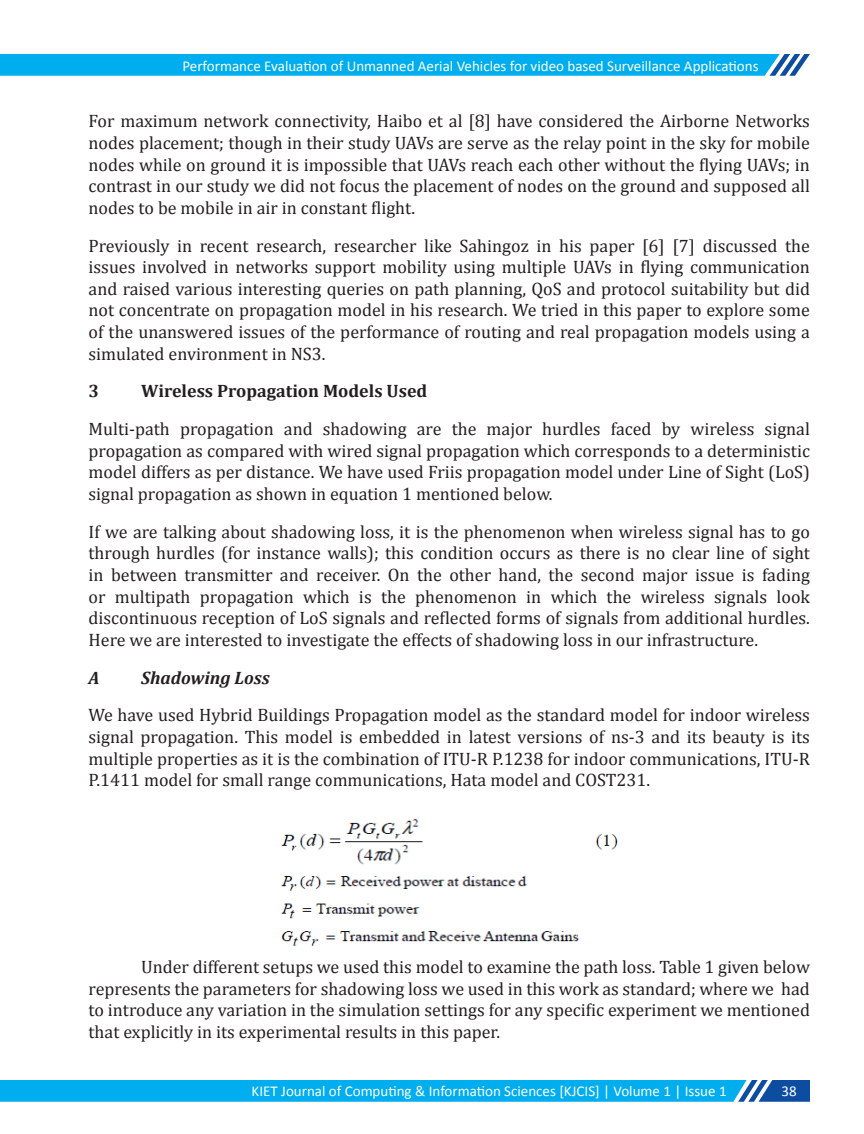
<style>
.page{position:relative;width:864px;height:1134px;background:#fff}
.page>*{position:absolute;margin:0;border:0;box-sizing:border-box;transform-origin:0 0}
.t1{font:18px/21.6px "Cambria";color:#231f20;text-align:justify}
.t2{font:700 18px "Cambria";color:#231f20}
.t3{font:italic 700 18px "Cambria";color:#231f20}
.t4{font:15px "Calibri";color:#fff}
</style>
<div class="page">
<svg style="left:0;top:54px;width:810px;height:22px;background:#09aeed"></svg>
<img style="left:281px;top:819px;width:337px;height:127px">
<svg style="left:0;top:1080px;width:810px;height:22px;background:#08a9ea"></svg>
<p class="t4" style="left:183px;top:56px;width:578px">Performance Evaluation of Unmanned Aerial Vehicles for video based Surveillance Applications</p>
<p class="t1" style="left:89px;top:110px;width:723px">For maximum network connectivity, Haibo et al [8] have considered the Airborne Networks nodes placement; though in their study UAVs are serve as the relay point in the sky for mobile nodes while on ground it is impossible that UAVs reach each other without the flying UAVs; in contrast in our study we did not focus the placement of nodes on the ground and supposed all nodes to be mobile in air in constant flight.</p>
<p class="t1" style="left:89px;top:235px;width:723px">Previously in recent research, researcher like Sahingoz in his paper [6] [7] discussed the issues involved in networks support mobility using multiple UAVs in flying communication and raised various interesting queries on path planning, QoS and protocol suitability but did not concentrate on propagation model in his research. We tried in this paper to explore some of the unanswered issues of the performance of routing and real propagation models using a simulated environment in NS3.</p>
<p class="t2" style="left:89px;top:380px;width:12px">3</p>
<p class="t2" style="left:141px;top:380px;width:288px">Wireless Propagation Models Used</p>
<p class="t1" style="left:89px;top:418px;width:723px">Multi-path propagation and shadowing are the major hurdles faced by wireless signal propagation as compared with wired signal propagation which corresponds to a deterministic model differs as per distance. We have used Friis propagation model under Line of Sight (LoS) signal propagation as shown in equation 1 mentioned below.</p>
<p class="t1" style="left:89px;top:521px;width:723px">If we are talking about shadowing loss, it is the phenomenon when wireless signal has to go through hurdles (for instance walls); this condition occurs as there is no clear line of sight in between transmitter and receiver. On the other hand, the second major issue is fading or multipath propagation which is the phenomenon in which the wireless signals look discontinuous reception of LoS signals and reflected forms of signals from additional hurdles.<br>Here we are interested to investigate the effects of shadowing loss in our infrastructure.</p>
<p class="t3" style="left:89px;top:667px;width:13px">A</p>
<p class="t3" style="left:141px;top:667px;width:130px">Shadowing Loss</p>
<p class="t1" style="left:89px;top:704px;width:723px">We have used Hybrid Buildings Propagation model as the standard model for indoor wireless signal propagation. This model is embedded in latest versions of ns-3 and its beauty is its multiple properties as it is the combination of ITU-R P.1238 for indoor communications, ITU-R P.1411 model for small range communications, Hata model and COST231.</p>
<p class="t1" style="left:89px;top:956px;width:723px;text-indent:53px">Under different setups we used this model to examine the path loss. Table 1 given below represents the parameters for shadowing loss we used in this work as standard; where we had to introduce any variation in the simulation settings for any specific experiment we mentioned that explicitly in its experimental results in this paper.</p>
<p class="t4" style="left:252px;top:1081px;width:476px">KIET Journal of Computing &amp; Information Sciences [KJCIS] | Volume 1 | Issue 1</p>
<p class="t4" style="left:782px;top:1081px;width:17px">38</p>
</div>
